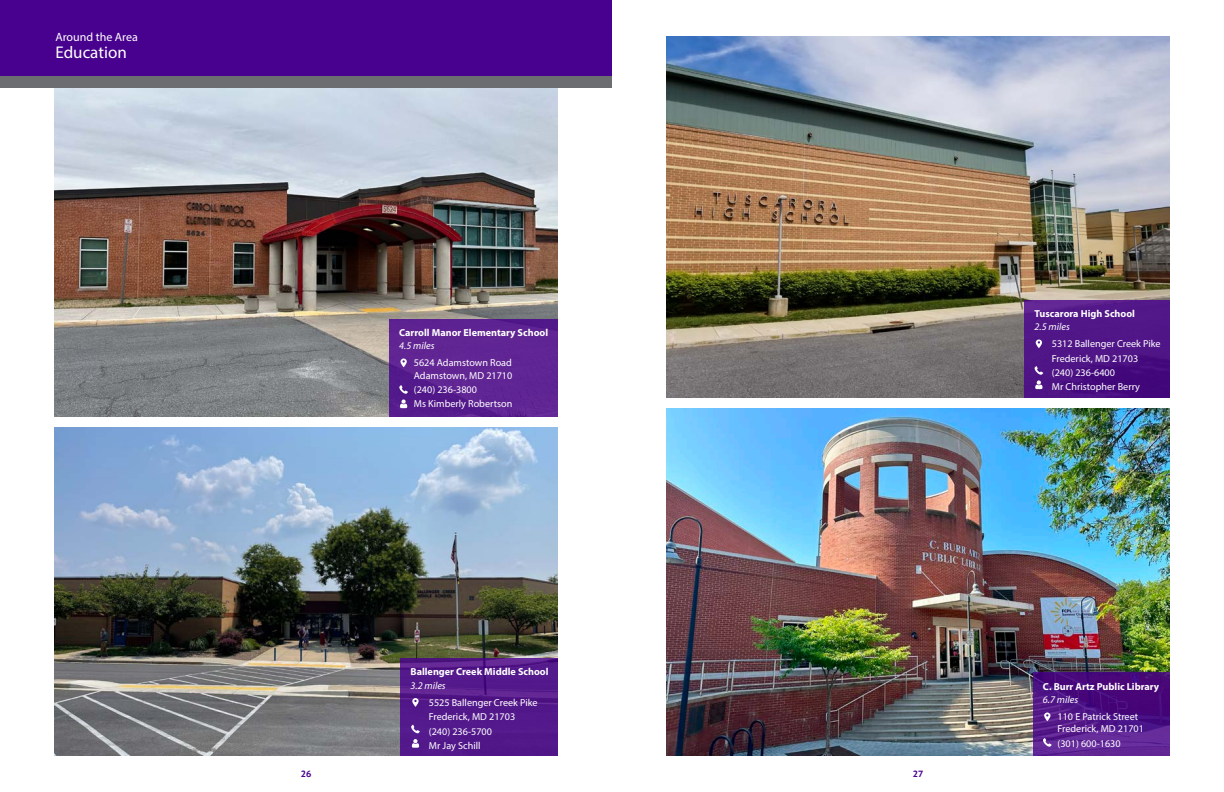
<style>
.page{position:relative;width:1224px;height:792px;background:#fff}
.page>*{position:absolute;margin:0;border:0;box-sizing:border-box;transform-origin:0 0}
.t1{font:17px "Myriad Pro";color:#fff}
.t2{font:12px "Myriad Pro";color:#fff}
.t3{font:10.2px/14.2px "Myriad Pro";color:#fff}
.t4{font:700 10.2px "Myriad Pro";color:#fff}
.t5{font:italic 10.2px "Myriad Pro";color:#fff}
.t6{font:700 9px "PT Sans Caption";color:#48008e}
</style>
<div class="page">
<img style="left:666px;top:36px;width:504px;height:361px">
<img style="left:666px;top:409px;width:504px;height:347px">
<img style="left:54px;top:428px;width:504px;height:328px">
<img style="left:54px;top:88px;width:504px;height:328px">
<div style="left:0;top:0;width:612px;height:76px;background:#48008e"></div>
<div style="left:0;top:76px;width:612px;height:12px;background:#6c6d70"></div>
<svg style="left:401px;top:658px;width:157px;height:98px;fill:#53198b"></svg>
<svg style="left:412px;top:698px;width:7px;height:9px"></svg>
<svg style="left:412px;top:739px;width:7px;height:9px"></svg>
<svg style="left:411px;top:725px;width:9px;height:8px"></svg>
<div style="left:390px;top:319px;width:168px;height:97px;background:linear-gradient(to right,#5b2090,#602594)"></div>
<svg style="left:400px;top:358px;width:7px;height:9px"></svg>
<svg style="left:399px;top:385px;width:9px;height:23px"></svg>
<div style="left:1025px;top:300px;width:145px;height:97px;background:linear-gradient(to bottom,#571d8d,#440a7d)"></div>
<svg style="left:1036px;top:339px;width:6px;height:9px"></svg>
<svg style="left:1035px;top:366px;width:8px;height:23px"></svg>
<svg style="left:1033px;top:673px;width:137px;height:83px"></svg>
<svg style="left:1044px;top:712px;width:6px;height:9px"></svg>
<svg style="left:1043px;top:738px;width:9px;height:9px"></svg>
<p class="t2" style="left:55px;top:30px;width:84px">Around the Area</p>
<p class="t1" style="left:55px;top:42px;width:73px">Education</p>
<p class="t4" style="left:399px;top:326px;width:150px">Carroll Manor Elementary School</p>
<p class="t5" style="left:399px;top:339px;width:37px">4.5 miles</p>
<p class="t3" style="left:414px;top:356px;width:99px">5624 Adamstown Road</p>
<p class="t3" style="left:414px;top:368px;width:100px">Adamstown, MD 21710</p>
<p class="t3" style="left:414px;top:382px;width:65px">(240) 236-3800</p>
<p class="t3" style="left:414px;top:396px;width:100px">Ms Kimberly Robertson</p>
<p class="t4" style="left:411px;top:665px;width:140px">Ballenger Creek Middle School</p>
<p class="t5" style="left:411px;top:679px;width:37px">3.2 miles</p>
<p class="t3" style="left:429px;top:695px;width:110px">5525 Ballenger Creek Pike<br>Frederick, MD 21703</p>
<p class="t3" style="left:429px;top:724px;width:65px">(240) 236-5700</p>
<p class="t3" style="left:429px;top:738px;width:53px">Mr Jay Schill</p>
<p class="t6" style="left:301px;top:768px;width:12px">26</p>
<p class="t6" style="left:913px;top:768px;width:12px">27</p>
<p class="t4" style="left:1035px;top:307px;width:102px">Tuscarora High School</p>
<p class="t5" style="left:1035px;top:320px;width:37px">2.5 miles</p>
<p class="t3" style="left:1052px;top:337px;width:110px">5312 Ballenger Creek Pike</p>
<p class="t3" style="left:1052px;top:351px;width:88px">Frederick, MD 21703</p>
<p class="t3" style="left:1052px;top:365px;width:65px">(240) 236-6400</p>
<p class="t3" style="left:1052px;top:379px;width:90px">Mr Christopher Berry</p>
<p class="t4" style="left:1043px;top:680px;width:118px">C. Burr Artz Public Library</p>
<p class="t5" style="left:1043px;top:693px;width:37px">6.7 miles</p>
<p class="t3" style="left:1058px;top:710px;width:82px">110 E Patrick Street</p>
<p class="t3" style="left:1058px;top:722px;width:88px">Frederick, MD 21701</p>
<p class="t3" style="left:1058px;top:736px;width:65px">(301) 600-1630</p>
</div>
